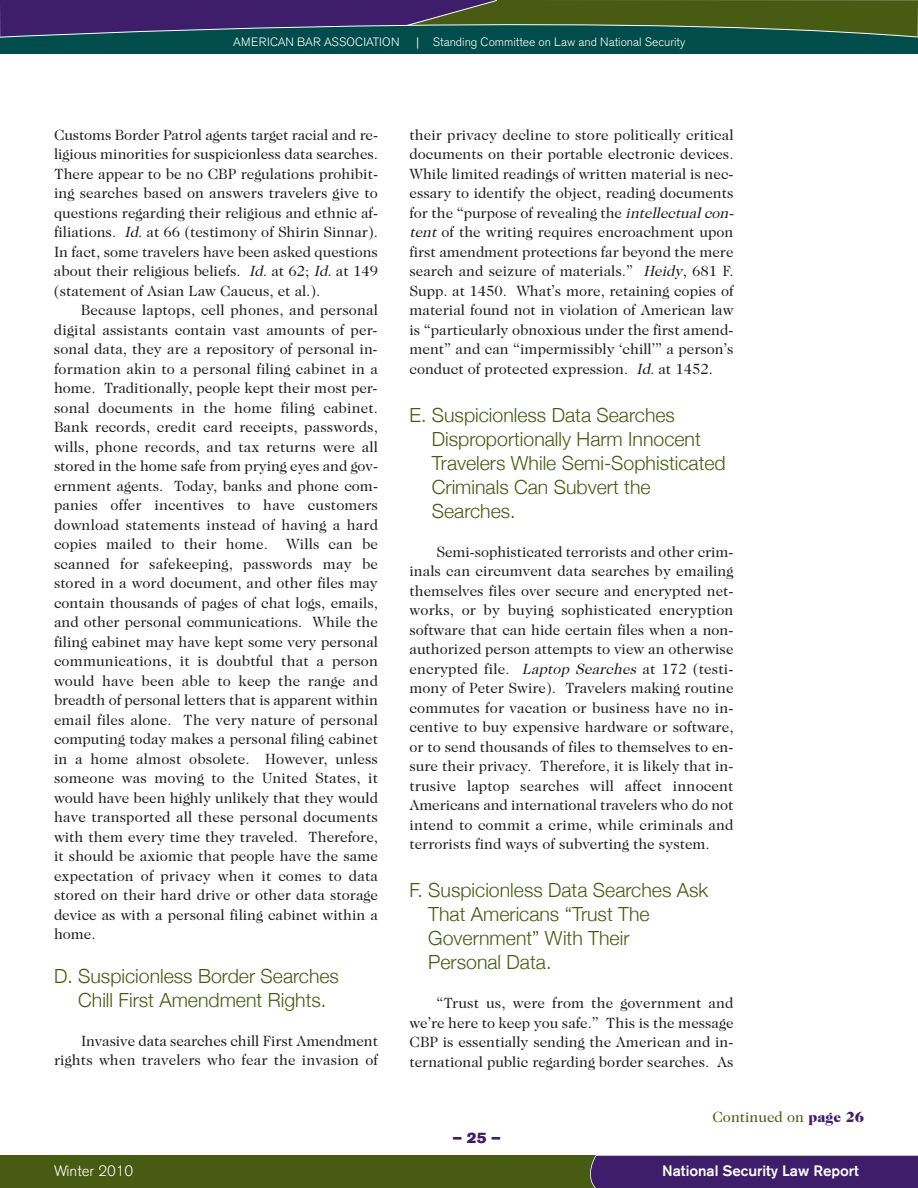
<style>
.page{position:relative;width:918px;height:1188px;background:#fff}
.page>*{position:absolute;margin:0;border:0;box-sizing:border-box;transform-origin:0 0}
.t1{font:300 19.5px/24px "Helvetica Neue";color:#485b12}
.t2{font:15px/19.5px "Caslon Two Twenty Four";color:#231f20;text-align:justify}
.t3{font:500 15px "Akzidenz Grotesk BE";color:#fff}
.t4{font:15px "Caslon Two Twenty Four";color:#485b12}
.t5{font:300 15px "Akzidenz Grotesk BE";color:#fff}
.t6{font:15px "Akzidenz Grotesk BE Super";color:#3e1d6b}
.t7{font:300 12px "Akzidenz Grotesk BE";color:#fff}
.s1{font-family:"Bookman Old Style";font-weight:400}
.s2{font-style:italic}
.s3{font-weight:900;color:#3e1d6b}
</style>
<div class="page">
<div style="left:0;top:1156px;width:918px;height:32px;background:#485b12"></div>
<div style="left:583px;top:1155px;width:335px;height:33px;background:#3e1d6b"></div>
<svg style="left:0;top:0;width:918px;height:54px;background:#284749"></svg>
<p class="t7" style="left:233px;top:36px;width:454px">AMERICAN BAR ASSOCIATION <span class="s1">|</span> Standing Committee on Law and National Security</p>
<p class="t2" style="left:54px;top:126px;width:326px">Customs Border Patrol agents target racial and re&shy;ligious minorities for suspicionless data searches.<br>There appear to be no CBP regulations prohibit&shy;ing searches based on answers travelers give to questions regarding their religious and ethnic af&shy;filiations. <span class="s2">Id</span>. at 66 (testimony of Shirin Sinnar).<br>In fact, some travelers have been asked questions about their religious beliefs. <span class="s2">Id.</span>at 62; <span class="s2">Id.</span>at 149 (statement of Asian Law Caucus, et al.).</p>
<p class="t2" style="left:54px;top:301px;width:326px;text-indent:27px">Because laptops, cell phones, and personal digital assistants contain vast amounts of per&shy;sonal data, they are a repository of personal in&shy;formation akin to a personal filing cabinet in a home. Traditionally, people kept their most per&shy;sonal documents in the home filing cabinet.<br>Bank records, credit card receipts, passwords, wills, phone records, and tax returns were all stored in the home safe from prying eyes and gov&shy;ernment agents. Today, banks and phone com&shy;panies offer incentives to have customers download statements instead of having a hard copies mailed to their home. Wills can be scanned for safekeeping, passwords may be stored in a word document, and other files may contain thousands of pages of chat logs, emails, and other personal communications. While the filing cabinet may have kept some very personal communications, it is doubtful that a person would have been able to keep the range and breadth of personal letters that is apparent within email files alone. The very nature of personal computing today makes a personal filing cabinet in a home almost obsolete. However, unless someone was moving to the United States, it would have been highly unlikely that they would have transported all these personal documents with them every time they traveled. Therefore, it should be axiomic that people have the same expectation of privacy when it comes to data stored on their hard drive or other data storage device as with a personal filing cabinet within a home.</p>
<h1 class="t1" style="left:54px;top:963px;width:287px;text-align:center">D. Suspicionless Border Searches<br>Chill First Amendment Rights.</h1>
<p class="t2" style="left:54px;top:1032px;width:325px;text-align:right">Invasive data searches chill First Amendment rights when travelers who fear the invasion of</p>
<p class="t2" style="left:409px;top:126px;width:328px;text-align:left">their privacy decline to store politically critical documents on their portable electronic devices.<br>While limited readings of written material is nec&shy;essary to identify the object, reading documents for the “purpose of revealing the <span class="s2">intellectualcon&shy;tent</span> of the writing requires encroachment upon first amendment protections far beyond the mere search and seizure of materials.” <span class="s2">Heidy</span>, 681 F.<br>Supp. at 1450. What’s more, retaining copies of material found not in violation of American law is “particularly obnoxious under the first amend&shy;ment” and can “impermissibly ‘chill’” a person’s conduct of protected expression. <span class="s2">Id.</span>at 1452.</p>
<h1 class="t1" style="left:432px;top:402px;width:296px;text-indent:-22px">E. Suspicionless Data Searches<br>Disproportionally Harm Innocent<br>Travelers While Semi-Sophisticated<br>Criminals Can Subvert the<br>Searches.</h1>
<p class="t2" style="left:410px;top:543px;width:326px;text-indent:27px">Semi-sophisticated terrorists and other crim&shy;inals can circumvent data searches by emailing themselves files over secure and encrypted net&shy;works, or by buying sophisticated encryption software that can hide certain files when a non&shy;authorized person attempts to view an otherwise encrypted file. <span class="s2">Laptop Searches</span> at 172 (testi&shy;mony of Peter Swire). Travelers making routine commutes for vacation or business have no in&shy;centive to buy expensive hardware or software, or to send thousands of files to themselves to en&shy;sure their privacy. Therefore, it is likely that in&shy;trusive laptop searches will affect innocent Americans and international travelers who do not intend to commit a crime, while criminals and terrorists find ways of subverting the system.</p>
<h1 class="t1" style="left:428px;top:878px;width:281px;text-indent:-19px">F. Suspicionless Data Searches Ask<br>That Americans “Trust The<br>Government” With Their<br>Personal Data.</h1>
<p class="t2" style="left:410px;top:994px;width:326px;text-indent:27px">“Trust us, were from the government and we’re here to keep you safe.” This is the message CBP is essentially sending the American and in&shy;ternational public regarding border searches. As</p>
<p class="t6" style="left:452px;top:1132px;width:50px">–25–</p>
<p class="t4" style="left:712px;top:1111px;width:153px">Continued on <span class="s3">page 26</span></p>
<p class="t5" style="left:54px;top:1164px;width:81px">Winter 2010</p>
<p class="t3" style="left:662px;top:1165px;width:198px">National Security Law Report</p>
</div>
